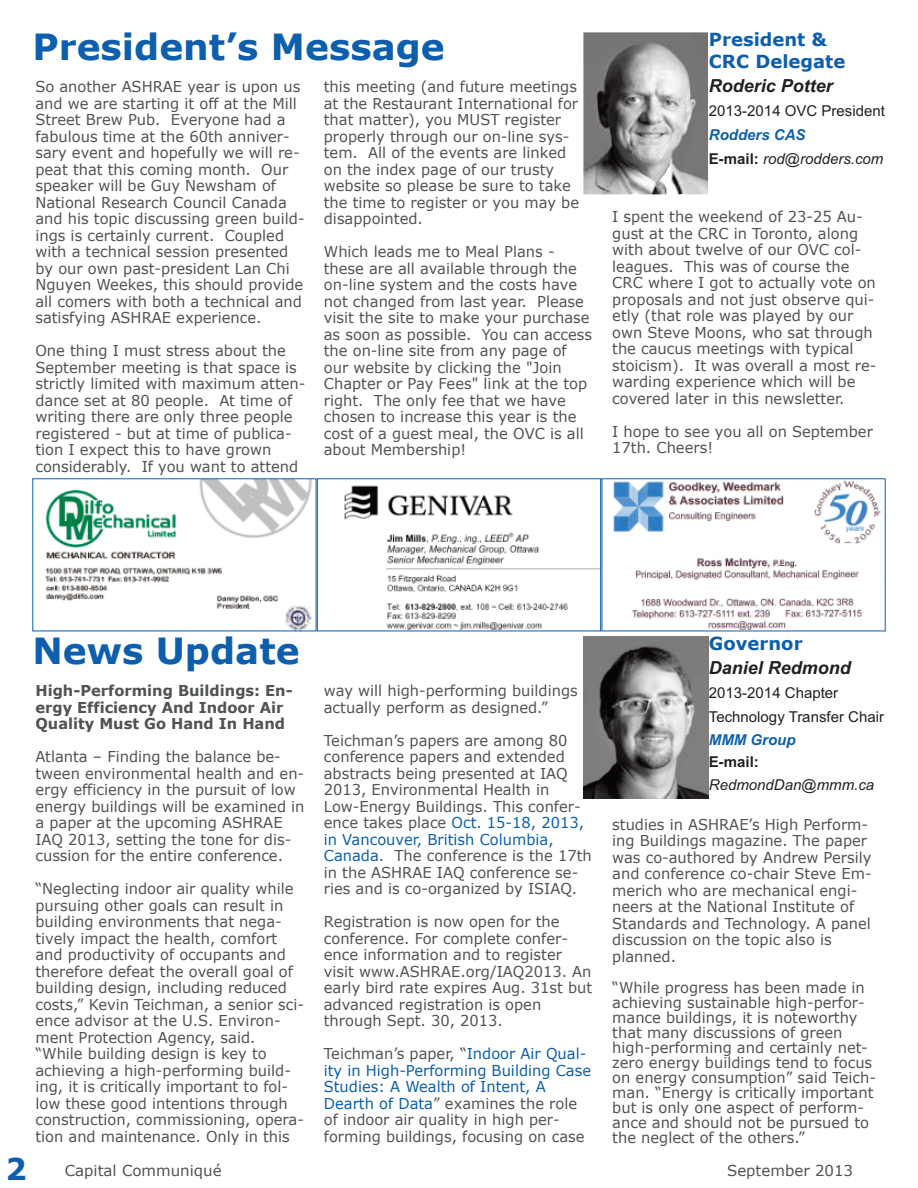
<style>
.page{position:relative;width:918px;height:1188px;background:#fff}
.page>*{position:absolute;margin:0;border:0;box-sizing:border-box;transform-origin:0 0}
.t1{font:700 36px "Verdana";color:#0d5fad}
.t2{font:700 30px "Verdana";color:#0d5fad}
.t3{font:700 18px/21.6px "Verdana";color:#0d5fad}
.t4{font:italic 700 18px "Arial";color:#231f20}
.t5{font:15px/16.5px "Verdana";color:#505450}
.t6{font:700 15px/16.5px "Verdana";color:#505450}
.t7{font:15px/24px "Arial";color:#231f20}
.t8{font:italic 15px/24px "Arial";color:#231f20}
.t9{font:italic 700 15px "Arial";color:#0d5fad}
.t10{font:700 15px "Arial";color:#231f20}
.s1{font-weight:700;color:#0d5fad}
.s2{font-weight:700;font-style:normal}
.s3{color:#0d5fad}
</style>
<div class="page">
<img style="left:45px;top:480px;width:267px;height:149px">
<img style="left:344px;top:485px;width:255px;height:144px">
<div style="left:317px;top:478px;width:284px;height:153px;border:1px solid #0d5fad"></div>
<img style="left:613px;top:480px;width:270px;height:149px">
<img style="left:583px;top:32px;width:125px;height:162px">
<img style="left:583px;top:637px;width:125px;height:162px">
<h1 class="t1" style="left:32px;top:24px;width:414px">President’s Message</h1>
<p class="t5" style="left:35px;top:78px;width:271px">So another ASHRAE year is upon us and we are starting it off at the Mill Street Brew Pub. Everyone had a fabulous time at the 60th anniver&shy;sary event and hopefully we will re&shy;peat that this coming month. Our speaker will be Guy Newsham of National Research Council Canada and his topic discussing green build&shy;ings is certainly current. Coupled with a technical session presented by our own past-president Lan Chi Nguyen Weekes, this should provide all comers with both a technical and satisfying ASHRAE experience.</p>
<p class="t5" style="left:35px;top:342px;width:272px">One thing I must stress about the September meeting is that space is strictly limited with maximum atten&shy;dance set at 80 people. At time of writing there are only three people registered - but at time of publica&shy;tion I expect this to have grown considerably. If you want to attend</p>
<p class="t5" style="left:324px;top:78px;width:257px">this meeting (and future meetings at the Restaurant International for that matter), you MUST register properly through our on-line sys&shy;tem. All of the events are linked on the index page of our trusty website so please be sure to take the time to register or you may be disappointed.</p>
<p class="t5" style="left:324px;top:243px;width:270px">Which leads me to Meal Plans - these are all available through the on-line system and the costs have not changed from last year. Please visit the site to make your purchase as soon as possible. You can access the on-line site from any page of our website by clicking the "Join<br>Chapter or Pay Fees" link at the top right. The only fee that we have chosen to increase this year is the cost of a guest meal, the OVC is all about Membership!</p>
<p class="t3" style="left:709px;top:28px;width:138px">President &amp;<br>CRC Delegate</p>
<p class="t4" style="left:709px;top:75px;width:126px">Roderic Potter</p>
<p class="t7" style="left:709px;top:99px;width:177px">2013-2014 OVC President</p>
<p class="t8" style="left:709px;top:123px;width:176px"><span class="s1">Rodders CAS<br></span><span class="s2">E-mail:</span> rod@rodders.com</p>
<p class="t5" style="left:612px;top:208px;width:266px">I spent the weekend of 23-25 Au&shy;gust at the CRC in Toronto, along with about twelve of our OVC col&shy;leagues. This was of course the<br>CRC where I got to actually vote on proposals and not just observe qui&shy;etly (that role was played by our own Steve Moons, who sat through the caucus meetings with typical stoicism). It was overall a most re&shy;warding experience which will be covered later in this newsletter.</p>
<p class="t5" style="left:612px;top:423px;width:262px">I hope to see you all on September<br>17th. Cheers!</p>
<h1 class="t1" style="left:32px;top:628px;width:269px">News Update</h1>
<p class="t6" style="left:35px;top:682px;width:259px">High-Performing Buildings: En&shy;ergy Efficiency And Indoor Air<br>Quality Must Go Hand In Hand</p>
<p class="t5" style="left:35px;top:748px;width:271px">Atlanta – Finding the balance be&shy;tween environmental health and en&shy;ergy efficiency in the pursuit of low energy buildings will be examined in a paper at the upcoming ASHRAE IAQ 2013, setting the tone for dis&shy;cussion for the entire conference.</p>
<p class="t5" style="left:35px;top:880px;width:270px">“Neglecting indoor air quality while pursuing other goals can result in building environments that nega&shy;tively impact the health, comfort and productivity of occupants and therefore defeat the overall goal of building design, including reduced costs,” Kevin Teichman, a senior sci&shy;ence advisor at the U.S. Environ&shy;ment Protection Agency, said. “While building design is key to achieving a high-performing build&shy;ing, it is critically important to fol&shy;low these good intentions through construction, commissioning, opera&shy;tion and maintenance. Only in this</p>
<p class="t5" style="left:324px;top:682px;width:255px">way will high-performing buildings actually perform as designed.”</p>
<p class="t5" style="left:324px;top:732px;width:269px">Teichman’s papers are among 80 conference papers and extended abstracts being presented at IAQ 2013, Environmental Health in Low-Energy Buildings. This confer&shy;ence takes place <span class="s3">Oct. 15-18, 2013, in Vancouver, British Columbia, Canada</span>. The conference is the 17th in the ASHRAE IAQ conference se&shy;ries and is co-organized by ISIAQ.</p>
<p class="t5" style="left:324px;top:913px;width:270px">Registration is now open for the conference. For complete confer&shy;ence information and to register visit www.ASHRAE.org/IAQ2013. An early bird rate expires Aug. 31st but advanced registration is open through Sept. 30, 2013.</p>
<p class="t5" style="left:324px;top:1045px;width:269px">Teichman’s paper, “<span class="s3">Indoor Air Qual&shy;ity in High-Performing Building Case Studies: A Wealth of Intent, A Dearth of Data</span>” examines the role of indoor air quality in high per&shy;forming buildings, focusing on case</p>
<p class="t3" style="left:709px;top:632px;width:95px">Governor</p>
<p class="t4" style="left:709px;top:658px;width:144px">Daniel Redmond</p>
<p class="t7" style="left:709px;top:681px;width:177px">2013-2014 Chapter<br>Technology Transfer Chair</p>
<p class="t9" style="left:709px;top:731px;width:88px">MMM Group</p>
<p class="t10" style="left:709px;top:753px;width:52px">E-mail:</p>
<p class="t8" style="left:709px;top:773px;width:167px">RedmondDan@mmm.ca</p>
<p class="t5" style="left:612px;top:815px;width:261px">studies in ASHRAE’s High Perform&shy;ing Buildings magazine. The paper was co-authored by Andrew Persily and conference co-chair Steve Em&shy;merich who are mechanical engi&shy;neers at the National Institute of<br>Standards and Technology. A panel discussion on the topic also is planned.</p>
<p class="t5" style="left:612px;top:980px;width:265px;line-height:15px">“While progress has been made in achieving sustainable high-perfor&shy;mance buildings, it is noteworthy that many discussions of green high-performing and certainly net&shy;zero energy buildings tend to focus on energy consumption” said Teich&shy;man. “Energy is critically important but is only one aspect of perform&shy;ance and should not be pursued to the neglect of the others.”</p>
<h2 class="t2" style="left:6px;top:1150px;width:23px">2</h2>
<p class="t5" style="left:65px;top:1162px;width:158px">Capital Communiqué</p>
<p class="t5" style="left:727px;top:1162px;width:128px">September 2013</p>
</div>
